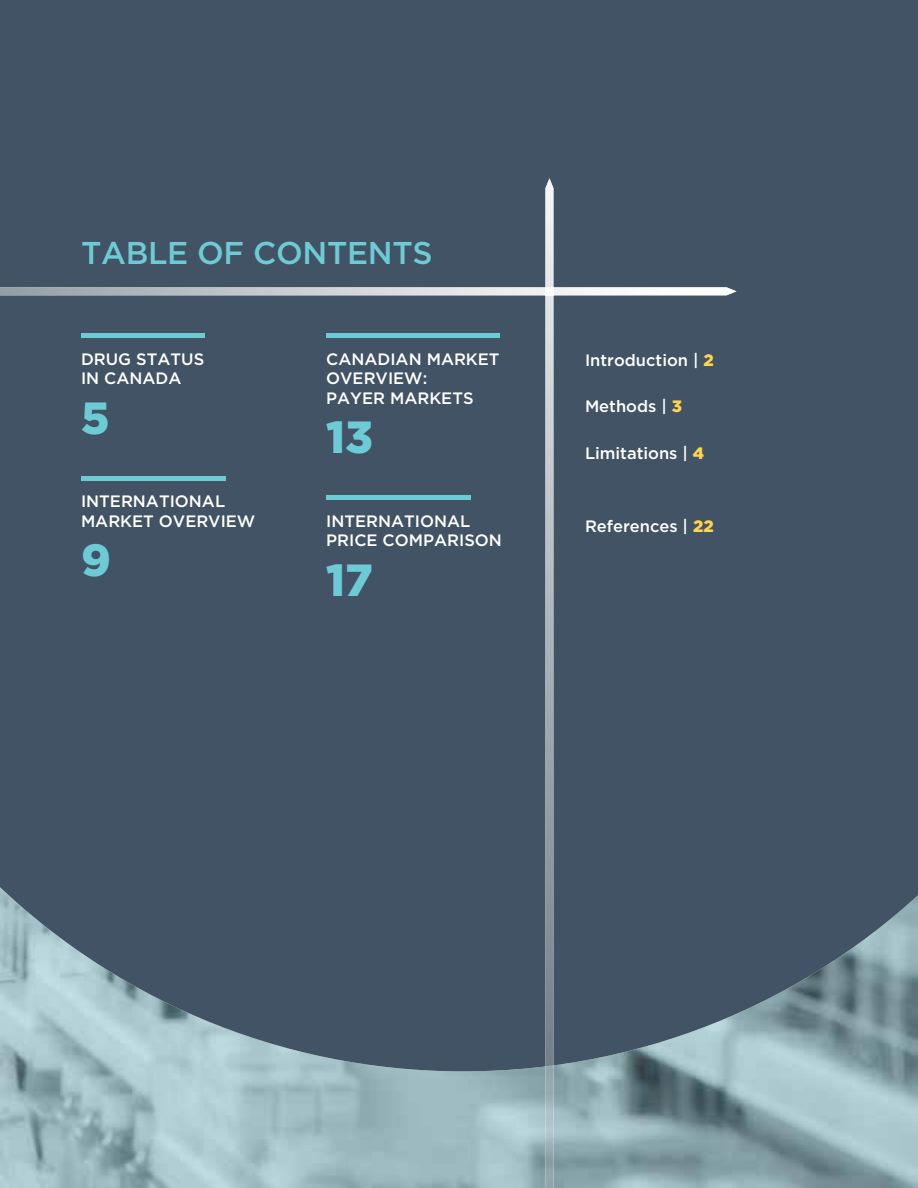
<style>
.page{position:relative;width:918px;height:1188px;background:#fff}
.page>*{position:absolute;margin:0;border:0;box-sizing:border-box;transform-origin:0 0}
.t1{font:900 45px "Gotham HTF";color:#6dcbd5}
.t2{font:500 31.5px "Gotham HTF";letter-spacing:-.01em;color:#6dcbd5}
.t3{font:500 16.5px/19.5px "Gotham HTF";color:#fff}
.s1{font-weight:900;color:#ffd44c}
</style>
<div class="page">
<img style="left:0;top:1071px;width:918px;height:117px">
<div style="left:0;top:0;width:918px;height:1071px;background:#415364"></div>
<img style="left:545px;top:1066px;width:9px;height:122px">
<div style="left:0;top:178px;width:737px;height:888px;background:#415364"></div>
<div style="left:81px;top:333px;width:123px;height:5px;background:#6dcbd5"></div>
<hr style="left:81px;top:476px;width:144px;height:4px;background:#6dcbd5">
<div style="left:326px;top:333px;width:174px;height:5px;background:#6dcbd5"></div>
<div style="left:326px;top:495px;width:144px;height:5px;background:#6dcbd5"></div>
<h2 class="t2" style="left:81px;top:235px;width:353px">TABLE OF CONTENTS</h2>
<p class="t3" style="left:81px;top:349px;width:125px">DRUG STATUS<br>IN CANADA</p>
<h1 class="t1" style="left:81px;top:392px;width:30px">5</h1>
<p class="t3" style="left:81px;top:491px;width:176px">INTERNATIONAL<br>MARKET OVERVIEW</p>
<h1 class="t1" style="left:81px;top:534px;width:31px">9</h1>
<p class="t3" style="left:326px;top:349px;width:175px">CANADIAN MARKET<br>OVERVIEW:<br>PAYER MARKETS</p>
<h1 class="t1" style="left:326px;top:411px;width:48px">13</h1>
<p class="t3" style="left:326px;top:511px;width:177px">INTERNATIONAL<br>PRICE COMPARISON</p>
<h1 class="t1" style="left:326px;top:554px;width:48px">17</h1>
<p class="t3" style="left:585px;top:350px;width:130px">Introduction | <span class="s1">2</span></p>
<p class="t3" style="left:585px;top:396px;width:99px">Methods | <span class="s1">3</span></p>
<p class="t3" style="left:585px;top:443px;width:121px">Limitations | <span class="s1">4</span></p>
<p class="t3" style="left:585px;top:516px;width:130px">References | <span class="s1">22</span></p>
</div>
